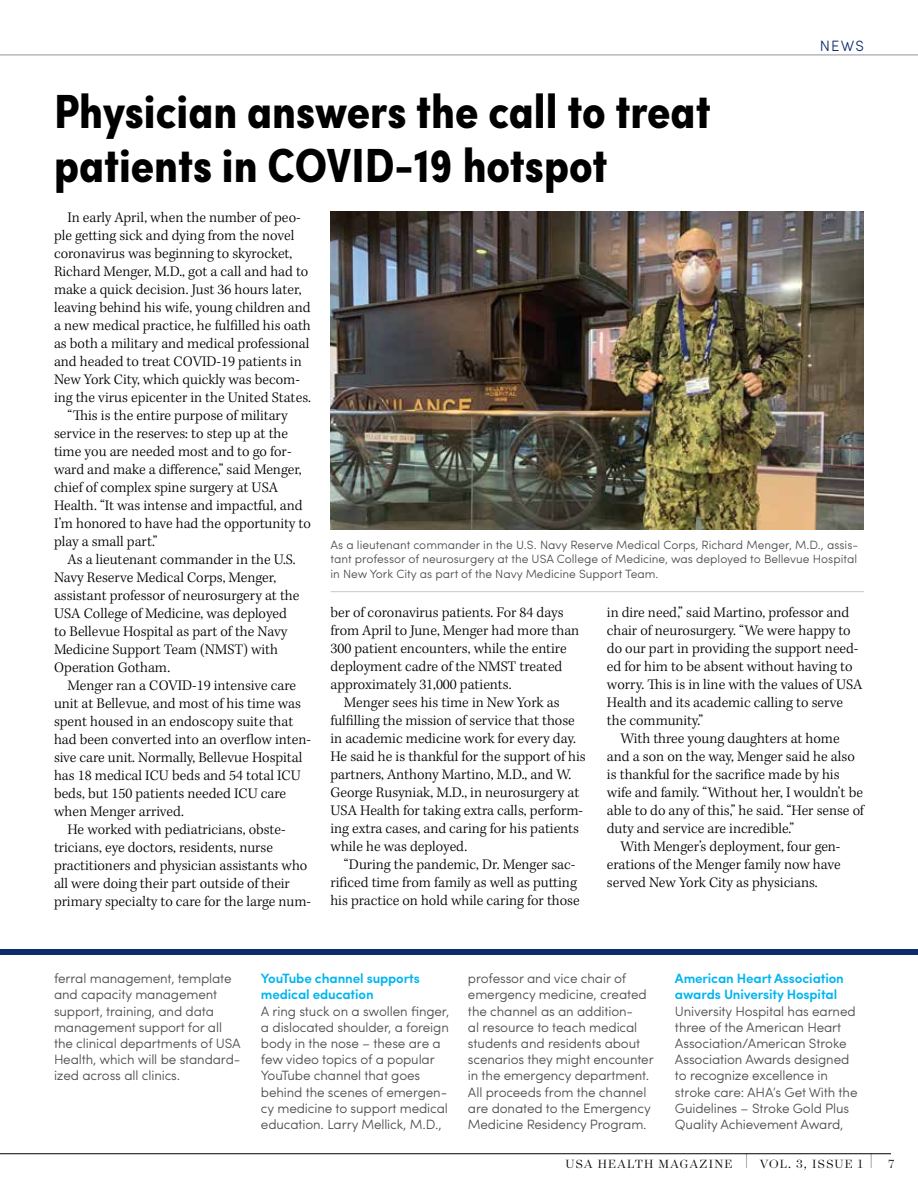
<style>
.page{position:relative;width:918px;height:1188px;background:#fff}
.page>*{position:absolute;margin:0;border:0;box-sizing:border-box;transform-origin:0 0}
.t1{font:700 condensed 48px/54px "Sofia Pro";color:#000}
.t2{font:300 15px/18px "Kepler Std";color:#000}
.t3{font:300 15px "Sofia Pro";color:#0d2c6c}
.t4{font:300 13.5px/16.2px "Sofia Pro";letter-spacing:-.01em;color:#4d4d4f}
.t5{font:600 13.5px/16.2px "Sofia Pro";letter-spacing:-.01em;color:#00b5ef}
.t6{font:300 13.5px "Surveyor Display";letter-spacing:.08em;color:#000}
.t7{font:300 12px/14.4px "Sofia Pro";color:#4d4d4f;text-align:justify}
.s1{font-size:19.05px}
</style>
<div class="page">
<hr style="left:0;top:1153px;width:891px;height:1px;background:#000">
<hr style="left:330px;top:591px;width:534px;height:1px;background:#c7c8ca">
<hr style="left:0;top:55px;width:918px;height:1px;background:#939598">
<div style="left:0;top:949px;width:918px;height:6px;background:#0d2c6c"></div>
<img style="left:330px;top:212px;width:534px;height:317px">
<p class="t3" style="left:820px;top:34px;width:46px">NEWS</p>
<h1 class="t1" style="left:54px;top:84px;width:658px">Physician answers the call to treat patients in COVID-19 hotspot</h1>
<p class="t2" style="left:54px;top:209px;width:259px;text-indent:14px">In early April, when the number of peo&shy;ple getting sick and dying from the novel coronavirus was beginning to skyrocket, Richard Menger, M.D., got a call and had to make a quick decision. Just 36 hours later, leaving behind his wife, young children and a new medical practice, he fulflled his oath as both a military and medical professional and headed to treat COVID-19 patients in New York City, which quickly was becom&shy;ing the virus epicenter in the United States.</p>
<p class="t2" style="left:54px;top:407px;width:258px;text-indent:14px">“Tis is the entire purpose of military service in the reserves: to step up at the time you are needed most and to go for&shy;ward and make a diference,” said Menger, chief of complex spine surgery at USA Health. “It was intense and impactful, and I’m honored to have had the opportunity to play a small part.”</p>
<p class="t2" style="left:54px;top:551px;width:247px;text-indent:14px">As a lieutenant commander in the U.S.<br>Navy Reserve Medical Corps, Menger, assistant professor of neurosurgery at the USA College of Medicine, was deployed to Bellevue Hospital as part of the Navy Medicine Support Team (NMST) with Operation Gotham.</p>
<p class="t2" style="left:54px;top:677px;width:259px;text-indent:14px">Menger ran a COVID-19 intensive care unit at Bellevue, and most of his time was spent housed in an endoscopy suite that had been converted into an overfow inten&shy;sive care unit. Normally, Bellevue Hospital has 18 medical ICU beds and 54 total ICU beds, but 150 patients needed ICU care when Menger arrived.</p>
<p class="t2" style="left:54px;top:821px;width:259px;text-indent:14px">He worked with pediatricians, obste&shy;tricians, eye doctors, residents, nurse practitioners and physician assistants who all were doing their part outside of their primary specialty to care for the large num-</p>
<p class="t7" style="left:330px;top:537px;width:529px">As a lieutenant commander in the U.S. Navy Reserve Medical Corps, Richard Menger, M.D., assis&shy;tant professor of neurosurgery at the USA College of Medicine, was deployed to Bellevue Hospital in New York City as part of the Navy Medicine Support Team.</p>
<p class="t2" style="left:330px;top:604px;width:250px">ber of coronavirus patients. For 84 days from April to June, Menger had more than 300 patient encounters, while the entire deployment cadre of the NMST treated approximately 31,000 patients.</p>
<p class="t2" style="left:330px;top:694px;width:257px;text-indent:14px">Menger sees his time in New York as fulflling the mission of service that those in academic medicine work for every day.<br>He said he is thankful for the support of his partners, Anthony Martino, M.D., and W.<br>George Rusyniak, M.D., in neurosurgery at USA Health for taking extra calls, perform&shy;ing extra cases, and caring for his patients while he was deployed.</p>
<p class="t2" style="left:330px;top:856px;width:251px;text-indent:14px">“During the pandemic, Dr. Menger sac&shy;rifced time from family as well as putting his practice on hold while caring for those</p>
<p class="t2" style="left:607px;top:604px;width:257px">in dire need,” said Martino, professor and chair of neurosurgery. “We were happy to do our part in providing the support need&shy;ed for him to be absent without having to worry. Tis is in line with the values of USA Health and its academic calling to serve the community.”</p>
<p class="t2" style="left:607px;top:730px;width:260px;text-indent:14px">With three young daughters at home and a son on the way, Menger said he also is thankful for the sacrifce made by his wife and family. “Without her, I wouldn’t be able to do any of this,” he said. “Her sense of duty and service are incredible.”</p>
<p class="t2" style="left:607px;top:838px;width:235px;text-align:justify;text-indent:14px">With Menger’s deployment, four gen&shy;erations of the Menger family now have served New York City as physicians.</p>
<p class="t4" style="left:54px;top:970px;width:188px">ferral management, template and capacity management support, training, and data management support for all the clinical departments of USA<br>Health, which will be standard&shy;ized across all clinics.</p>
<p class="t5" style="left:261px;top:969px;width:160px">YouTube channel supports medical education</p>
<p class="t4" style="left:261px;top:1002px;width:190px">A ring stuck on a swollen fnger, a dislocated shoulder, a foreign body in the nose – these are a few video topics of a popular<br>YouTube channel that goes behind the scenes of emergen&shy;cy medicine to support medical education. Larry Mellick, M.D.,</p>
<p class="t4" style="left:468px;top:970px;width:187px">professor and vice chair of emergency medicine, created the channel as an addition-<br>al resource to teach medical students and residents about scenarios they might encounter in the emergency department.<br>All proceeds from the channel are donated to the Emergency<br>Medicine Residency Program.</p>
<p class="t5" style="left:675px;top:969px;width:170px">American Heart Association awards University Hospital</p>
<p class="t4" style="left:675px;top:1002px;width:184px">University Hospital has earned three of the American Heart<br>Association/American Stroke<br>Association Awards designed to recognize excellence in stroke care: AHA’s Get With the<br>Guidelines – Stroke Gold Plus<br>Quality Achievement Award,</p>
<p class="t6" style="left:566px;top:1156px;width:331px">USA HEALTH MAGAZINE <span class="s1">|</span> VOL. 3, ISSUE 1 <span class="s1">|</span> 7</p>
</div>
